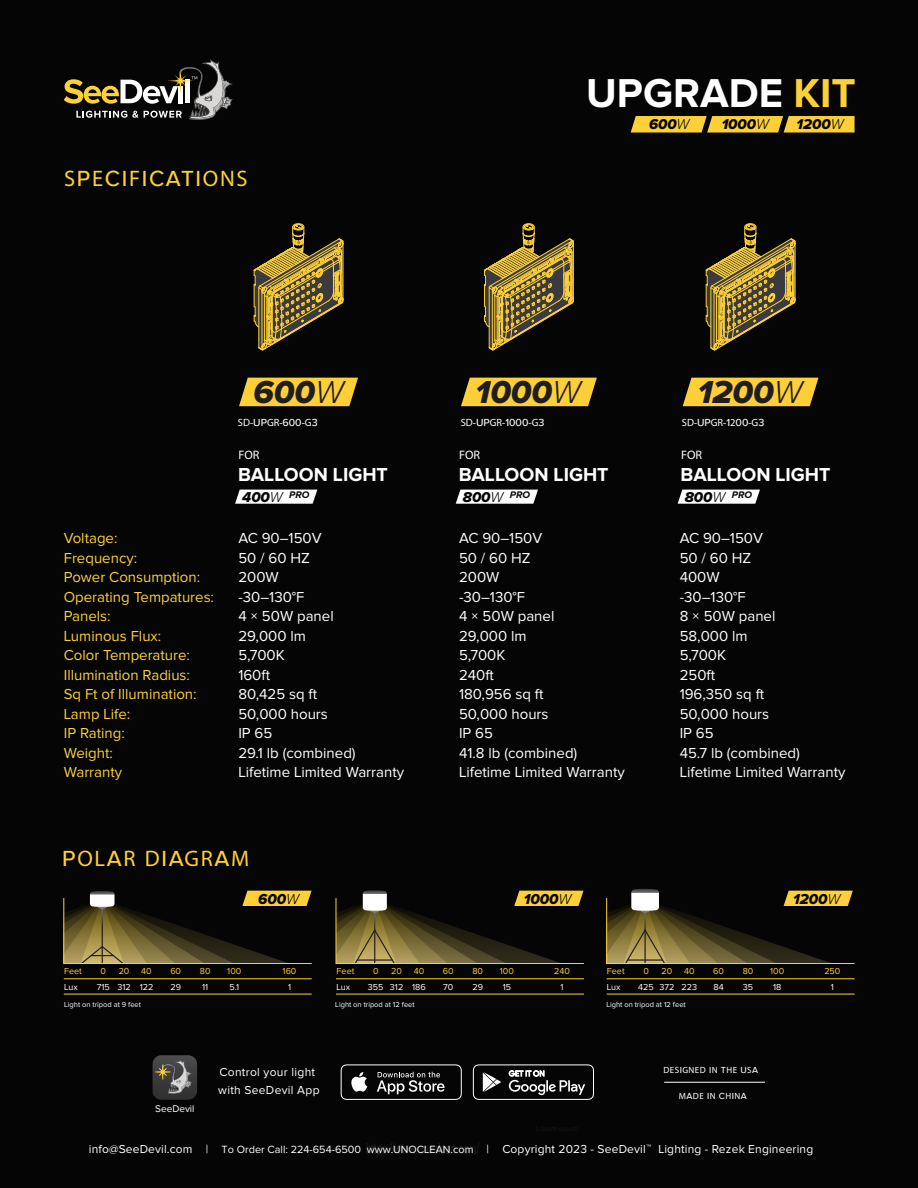
<style>
.page{position:relative;width:918px;height:1188px;background:#040504}
.page>*{position:absolute;margin:0;border:0;box-sizing:border-box;transform-origin:0 0}
.t1{font:700 41.85px "Proxima Nova";color:#fff}
.t2{font:33px "Proxima Nova Extrabld It";color:#201d1e}
.t3{font:500 22.5px "Proxima Nova";letter-spacing:.075em;color:#fed037}
.t4{font:22.5px "Myriad Pro";color:#fed037}
.t5{font:700 19.5px "Proxima Nova";color:#fff}
.t6{font:15px/19.5px "Proxima Nova";color:#fff}
.t7{font:15px/19.5px "Proxima Nova";color:#fed037}
.t8{font:15px "Proxima Nova Extrabld It";color:#050504}
.t9{font:14.85px "Proxima Nova Extrabld It";color:#050504}
.t10{font:12.3px "Myriad Pro";color:#fff}
.t11{font:12px/18px "Proxima Nova";letter-spacing:.015em;color:#fff}
.t12{font:10.8px "Proxima Nova";color:#fff}
.t13{font:500 10.5px "Proxima Nova";color:#fff}
.t14{font:10.05px "Proxima Nova";color:#fff}
.t15{font:9px "Proxima Nova";color:#fff}
.t16{font:9px "Proxima Nova";color:#fed037}
.t17{font:9px "Myriad Pro";letter-spacing:.05em;color:#fff}
.t18{font:7.5px "Proxima Nova";color:#fff}
.s1{color:#fed037}
.s2{font-family:"Myriad Pro";font-weight:400}
.s3{font-family:"Proxima Nova";font-weight:300;font-style:italic}
.s4{font-family:"Proxima Nova";font-weight:500}
.s5{font-size:12px}
.s6{font-family:"Arial";font-size:15.15px;color:#231f20}
.s7{font-size:9.75px}
</style>
<div class="page">
<svg style="left:64px;top:59px;width:169px;height:61px"></svg>
<svg style="left:631px;top:116px;width:224px;height:17px"></svg>
<svg style="left:461px;top:378px;width:136px;height:28px"></svg>
<svg style="left:683px;top:378px;width:136px;height:28px"></svg>
<svg style="left:239px;top:378px;width:119px;height:28px"></svg>
<svg style="left:235px;top:490px;width:82px;height:14px"></svg>
<svg style="left:456px;top:490px;width:82px;height:14px"></svg>
<svg style="left:678px;top:490px;width:82px;height:14px"></svg>
<svg style="left:253px;top:223px;width:91px;height:128px"></svg>
<svg style="left:484px;top:223px;width:90px;height:128px"></svg>
<svg style="left:705px;top:223px;width:91px;height:128px"></svg>
<hr style="left:64px;top:979px;width:248px;height:1px;background:#fed037">
<hr style="left:64px;top:994px;width:248px;height:1px;background:#fed037">
<hr style="left:336px;top:979px;width:248px;height:1px;background:#fed037">
<hr style="left:336px;top:994px;width:248px;height:1px;background:#fed037">
<hr style="left:607px;top:979px;width:248px;height:1px;background:#fed037">
<hr style="left:607px;top:994px;width:248px;height:1px;background:#fed037">
<svg style="left:63px;top:891px;width:249px;height:73px"></svg>
<svg style="left:336px;top:890px;width:248px;height:74px"></svg>
<svg style="left:606px;top:889px;width:249px;height:75px"></svg>
<hr style="left:664px;top:1082px;width:101px;height:1px;background:#fff">
<svg style="left:153px;top:1055px;width:44px;height:45px"></svg>
<svg style="left:341px;top:1064px;width:121px;height:36px"></svg>
<svg style="left:473px;top:1064px;width:121px;height:36px"></svg>
<h1 class="t1" style="left:586px;top:74px;width:271px">UPGRADE <span class="s1">KIT</span></h1>
<h3 class="t3" style="left:64px;top:169px;width:185px"><span class="s2">S</span>P<span class="s2">E</span>CI<span class="s2">F</span>ICATI<span class="s2">ONS</span></h3>
<p class="t9" style="left:649px;top:116px;width:42px">600<span class="s3">W</span></p>
<p class="t9" style="left:722px;top:116px;width:49px">1000<span class="s3">W</span></p>
<p class="t9" style="left:797px;top:116px;width:48px">1200<span class="s3">W</span></p>
<h2 class="t2" style="left:253px;top:373px;width:92px">600<span class="s3">W</span></h2>
<h2 class="t2" style="left:476px;top:373px;width:107px">1000<span class="s3">W</span></h2>
<h2 class="t2" style="left:698px;top:373px;width:106px">1200<span class="s3">W</span></h2>
<p class="t13" style="left:238px;top:418px;width:81px"><span class="s2">SD</span>-UP<span class="s2">GR</span>-600-<span class="s2">G</span>3</p>
<p class="t13" style="left:461px;top:418px;width:85px"><span class="s2">SD</span>-UP<span class="s2">GR</span>-1000-<span class="s2">G</span>3</p>
<p class="t13" style="left:682px;top:418px;width:84px"><span class="s2">SD</span>-UP<span class="s2">GR</span>-1<span class="s2">2</span>00-<span class="s2">G</span>3</p>
<p class="t10" style="left:239px;top:447px;width:23px">FOR</p>
<h3 class="t5" style="left:238px;top:465px;width:151px">BALLOON LIGHT</h3>
<p class="t9" style="left:242px;top:488px;width:69px">400<span class="s3">W</span> <sup>PRO</sup></p>
<p class="t10" style="left:459px;top:447px;width:23px">FOR</p>
<h3 class="t5" style="left:459px;top:465px;width:151px">BALLOON LIGHT</h3>
<p class="t9" style="left:463px;top:488px;width:69px">800<span class="s3">W</span> <sup>PRO</sup></p>
<p class="t10" style="left:681px;top:447px;width:23px">FOR</p>
<h3 class="t5" style="left:681px;top:465px;width:151px">BALLOON LIGHT</h3>
<p class="t9" style="left:685px;top:488px;width:69px">800<span class="s3">W</span> <sup>PRO</sup></p>
<p class="t7" style="left:64px;top:529px;width:152px">Voltage:<br>Frequency:<br>Power Consumption:<br>Operating Tempatures:<br>Panels:<br>Luminous Flux:<br>Color Temperature:<br>Illumination Radius:<br>Sq Ft of Illumination:<br>Lamp Life:<br>IP Rating:<br>Weight:<br>Warranty</p>
<p class="t6" style="left:238px;top:529px;width:167px">AC 90–150V<br>50 / 60 HZ<br>200W<br>-30–130°F<br>4 × 50W panel<br>29,000 lm<br>5,700K<br>160ft<br>80,425 sq ft<br>50,000 hours<br>IP 65<br>29.1 lb (combined)<br>Lifetime Limited Warranty</p>
<p class="t6" style="left:459px;top:529px;width:167px">AC 90–150V<br>50 / 60 HZ<br>200W<br>-30–130°F<br>4 × 50W panel<br>29,000 lm<br>5,700K<br>240ft<br>180,956 sq ft<br>50,000 hours<br>IP 65<br>41.8 lb (combined)<br>Lifetime Limited Warranty</p>
<p class="t6" style="left:680px;top:529px;width:167px">AC 90–150V<br>50 / 60 HZ<br>400W<br>-30–130°F<br>8 × 50W panel<br>58,000 lm<br>5,700K<br>250ft<br>196,350 sq ft<br>50,000 hours<br>IP 65<br>45.7 lb (combined)<br>Lifetime Limited Warranty</p>
<h3 class="t4" style="left:62px;top:844px;width:189px"><span class="s4">P</span>OL<span class="s4">A</span>R D<span class="s4">IA</span>GR<span class="s4">A</span>M</h3>
<p class="t8" style="left:258px;top:890px;width:42px">600<span class="s3">W</span></p>
<p class="t8" style="left:524px;top:890px;width:49px">1000<span class="s3">W</span></p>
<p class="t8" style="left:793px;top:890px;width:49px">1200<span class="s3">W</span></p>
<p class="t16" style="left:64px;top:967px;width:19px">Feet</p>
<p class="t15" style="left:64px;top:983px;width:15px">Lux</p>
<p class="t16" style="left:100px;top:967px;width:7px">0</p>
<p class="t15" style="left:97px;top:983px;width:14px">715</p>
<p class="t16" style="left:119px;top:967px;width:12px">20</p>
<p class="t15" style="left:117px;top:983px;width:15px">312</p>
<p class="t16" style="left:141px;top:967px;width:12px">40</p>
<p class="t15" style="left:140px;top:983px;width:15px">122</p>
<p class="t16" style="left:170px;top:967px;width:12px">60</p>
<p class="t15" style="left:170px;top:983px;width:12px">29</p>
<p class="t16" style="left:200px;top:967px;width:12px">80</p>
<p class="t15" style="left:202px;top:983px;width:8px">11</p>
<p class="t16" style="left:227px;top:967px;width:16px">100</p>
<p class="t15" style="left:229px;top:983px;width:11px">5.1</p>
<p class="t16" style="left:283px;top:967px;width:15px">160</p>
<p class="t15" style="left:288px;top:983px;width:5px">1</p>
<p class="t16" style="left:337px;top:967px;width:19px">Feet</p>
<p class="t15" style="left:337px;top:983px;width:15px">Lux</p>
<p class="t16" style="left:373px;top:967px;width:7px">0</p>
<p class="t15" style="left:368px;top:983px;width:17px">355</p>
<p class="t16" style="left:391px;top:967px;width:12px">20</p>
<p class="t15" style="left:390px;top:983px;width:15px">312</p>
<p class="t16" style="left:414px;top:967px;width:12px">40</p>
<p class="t15" style="left:412px;top:983px;width:15px">186</p>
<p class="t16" style="left:443px;top:967px;width:12px">60</p>
<p class="t15" style="left:443px;top:983px;width:12px">70</p>
<p class="t16" style="left:472px;top:967px;width:12px">80</p>
<p class="t15" style="left:472px;top:983px;width:12px">29</p>
<p class="t16" style="left:500px;top:967px;width:16px">100</p>
<p class="t15" style="left:503px;top:983px;width:10px">15</p>
<p class="t16" style="left:554px;top:967px;width:17px">240</p>
<p class="t15" style="left:561px;top:983px;width:5px">1</p>
<p class="t16" style="left:607px;top:967px;width:19px">Feet</p>
<p class="t15" style="left:607px;top:983px;width:15px">Lux</p>
<p class="t16" style="left:643px;top:967px;width:7px">0</p>
<p class="t15" style="left:638px;top:983px;width:17px">425</p>
<p class="t16" style="left:662px;top:967px;width:12px">20</p>
<p class="t15" style="left:659px;top:983px;width:16px">372</p>
<p class="t16" style="left:684px;top:967px;width:12px">40</p>
<p class="t15" style="left:682px;top:983px;width:17px">223</p>
<p class="t16" style="left:713px;top:967px;width:12px">60</p>
<p class="t15" style="left:713px;top:983px;width:12px">84</p>
<p class="t16" style="left:743px;top:967px;width:12px">80</p>
<p class="t15" style="left:743px;top:983px;width:12px">35</p>
<p class="t16" style="left:770px;top:967px;width:16px">100</p>
<p class="t15" style="left:773px;top:983px;width:10px">18</p>
<p class="t16" style="left:824px;top:967px;width:18px">250</p>
<p class="t15" style="left:831px;top:983px;width:5px">1</p>
<p class="t18" style="left:64px;top:1001px;width:78px">Light on tripod at 9 feet</p>
<p class="t18" style="left:335px;top:1001px;width:81px">Light on tripod at 12 feet</p>
<p class="t18" style="left:606px;top:1001px;width:81px">Light on tripod at 12 feet</p>
<p class="t11" style="left:218px;top:1064px;width:103px">Control your light with SeeDevil App</p>
<p class="t17" style="left:663px;top:1065px;width:96px">DES<span class="s4">I</span>GNED <span class="s4">I</span>N <span class="s4">T</span>HE <span class="s4">U</span>S<span class="s4">A</span></p>
<p class="t17" style="left:679px;top:1090px;width:69px">M<span class="s4">A</span>DE <span class="s4">I</span>N <span class="s4">C</span>H<span class="s4">I</span>N<span class="s4">A</span></p>
<p class="t14" style="left:155px;top:1104px;width:41px">SeeDevil</p>
<p class="t12" style="left:89px;top:1144px;width:386px"><span class="s5">info@SeeDevil.com |</span> To Order Call: 224-654-6500 www.UNOCLEAN.com</p>
<p class="t11" style="left:366px;top:1140px;width:449px"><span class="s6">https://www.unoclean.com/</span> | Copyright 2023 - SeeDevil <span class="s7">™</span> Lighting - Rezek Engineering</p>
</div>
